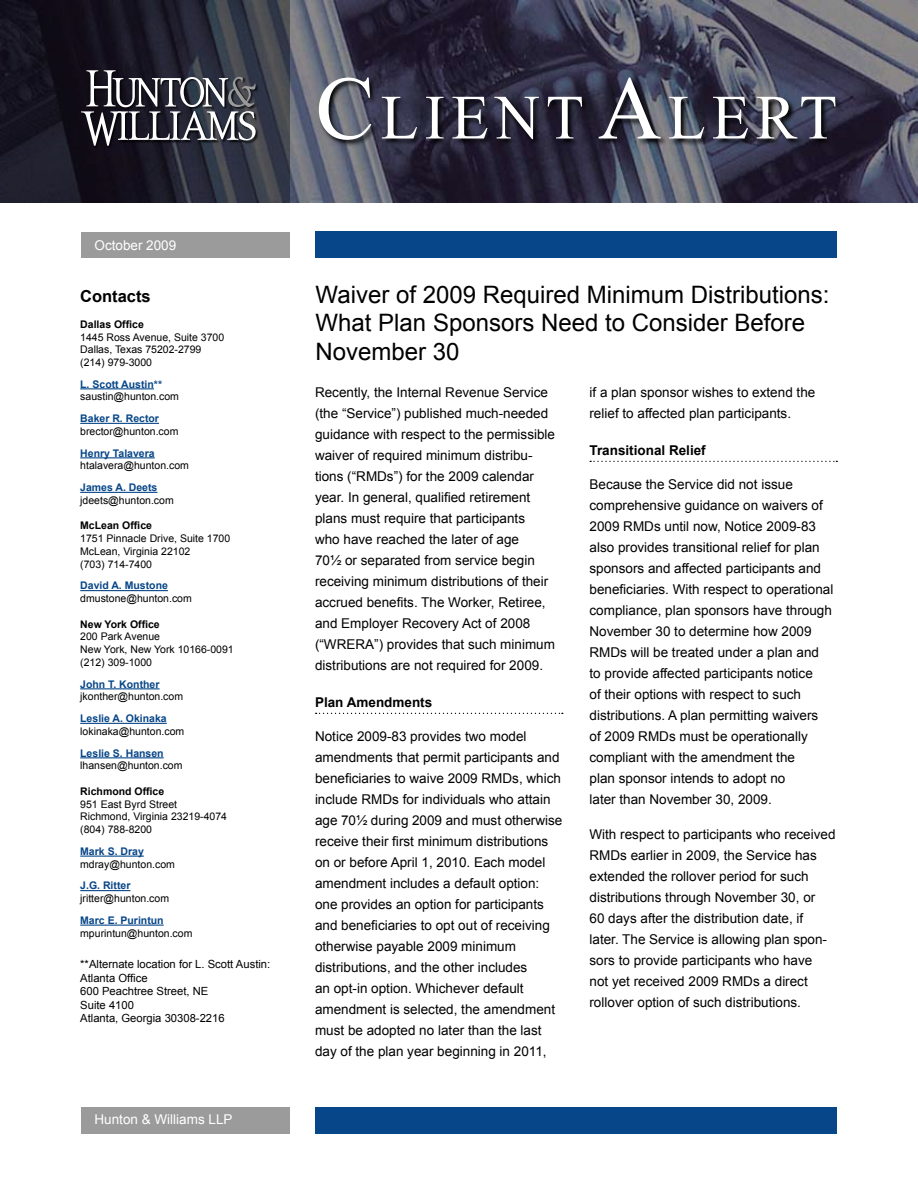
<style>
.page{position:relative;width:918px;height:1188px;background:#fff}
.page>*{position:absolute;margin:0;border:0;box-sizing:border-box;transform-origin:0 0}
.Masthead_title_1_lin{font:63px "Times New Roman";letter-spacing:.1em;color:#fff}
.Header_1{font:24px/28.5px "Arial";color:#000}
.Contact_main_title{font:700 16.5px "Arial";color:#000}
.body_text{font:13.5px/21px "Arial";color:#000}
.Header_2_with_dots{font:700 13.5px "Arial";color:#000}
.LLP___Date{font:13.5px "Arial";color:#fff}
.body_text-2{font:13.5px "Arial";color:#fff}
.contact_body_text{font:11.25px/13.5px "Arial";color:#000}
.contact_body_text-2{font:10.5px "Arial";color:#000}
.contact_name{font:700 10.5px "Arial";color:#074688}
.contact_body_text-3{font:700 10.5px "Arial";color:#000}
.contact_name-2{font:10.5px/12.8px "Arial";color:#000}
.s1{font-weight:700;color:#074688}
.s2{font-size:90px}
</style>
<div class="page">
<div style="left:316px;top:1108px;width:521px;height:26px;background:#074688"></div>
<div style="left:316px;top:231px;width:521px;height:27px;background:#074688"></div>
<div style="left:81px;top:232px;width:209px;height:25px;background:#9b9b9c"></div>
<div style="left:81px;top:1108px;width:209px;height:26px;background:#9b9b9c"></div>
<img style="left:290px;top:0;width:628px;height:202px">
<svg style="left:0;top:0;width:290px;height:202px"></svg>
<div style="left:81px;top:71px;width:177px;height:78px;background:#000;opacity:.75"></div>
<svg style="left:81px;top:70px;width:175px;height:76px"></svg>
<svg style="left:317px;top:77px;width:526px;height:70px"></svg>
<svg style="left:316px;top:713px;width:247px;height:1px"></svg>
<svg style="left:590px;top:461px;width:247px;height:1px"></svg>
<hr style="left:80px;top:388px;width:74px;height:1px;background:#074688">
<hr style="left:80px;top:423px;width:79px;height:1px;background:#074688">
<hr style="left:80px;top:457px;width:75px;height:1px;background:#074688">
<hr style="left:80px;top:492px;width:77px;height:1px;background:#074688">
<hr style="left:80px;top:590px;width:88px;height:1px;background:#074688">
<hr style="left:80px;top:688px;width:80px;height:1px;background:#074688">
<hr style="left:80px;top:723px;width:87px;height:1px;background:#074688">
<hr style="left:80px;top:757px;width:84px;height:1px;background:#074688">
<hr style="left:80px;top:856px;width:64px;height:1px;background:#074688">
<hr style="left:80px;top:890px;width:50px;height:1px;background:#074688">
<hr style="left:80px;top:925px;width:84px;height:1px;background:#074688">
<p class="body_text-2" style="left:94px;top:236px;width:83px">October 2009</p>
<p class="Contact_main_title" style="left:80px;top:285px;width:72px">Contacts</p>
<p class="contact_body_text-3" style="left:80px;top:317px;width:65px">Dallas Office</p>
<p class="contact_body_text-2" style="left:80px;top:330px;width:145px">1445 Ross Avenue, Suite 3700</p>
<p class="contact_body_text-2" style="left:80px;top:343px;width:123px">Dallas, Texas 75202-2799</p>
<p class="contact_body_text-2" style="left:80px;top:355px;width:73px">(214) 979-3000</p>
<p class="contact_name-2" style="left:80px;top:378px;width:100px"><span class="s1">L. Scott Austin** </span>saustin@hunton.com</p>
<p class="contact_name" style="left:80px;top:412px;width:80px">Baker R. Rector</p>
<p class="contact_body_text-2" style="left:80px;top:424px;width:100px">brector@hunton.com</p>
<p class="contact_name" style="left:80px;top:446px;width:76px">Henry Talavera</p>
<p class="contact_body_text-2" style="left:80px;top:459px;width:110px">htalavera@hunton.com</p>
<p class="contact_name" style="left:80px;top:481px;width:79px">James A. Deets</p>
<p class="contact_body_text-2" style="left:80px;top:493px;width:95px">jdeets@hunton.com</p>
<p class="contact_body_text-3" style="left:80px;top:519px;width:73px">McLean Office</p>
<p class="contact_body_text-2" style="left:80px;top:532px;width:151px">1751 Pinnacle Drive, Suite 1700</p>
<p class="contact_body_text-2" style="left:80px;top:544px;width:112px">McLean, Virginia 22102</p>
<p class="contact_body_text-2" style="left:80px;top:557px;width:73px">(703) 714-7400</p>
<p class="contact_name" style="left:80px;top:579px;width:89px">David A. Mustone</p>
<p class="contact_body_text-2" style="left:80px;top:592px;width:113px">dmustone@hunton.com</p>
<p class="contact_body_text-3" style="left:80px;top:617px;width:81px">New York Office</p>
<p class="contact_body_text-2" style="left:80px;top:630px;width:81px">200 Park Avenue</p>
<p class="contact_body_text-2" style="left:80px;top:643px;width:155px">New York, New York 10166-0091</p>
<p class="contact_body_text-2" style="left:80px;top:655px;width:73px">(212) 309-1000</p>
<p class="contact_name" style="left:80px;top:677px;width:81px">John T. Konther</p>
<p class="contact_body_text-2" style="left:80px;top:690px;width:104px">jkonther@hunton.com</p>
<p class="contact_name" style="left:80px;top:712px;width:88px">Leslie A. Okinaka</p>
<p class="contact_body_text-2" style="left:80px;top:724px;width:106px">lokinaka@hunton.com</p>
<p class="contact_name" style="left:80px;top:746px;width:85px">Leslie S. Hansen</p>
<p class="contact_body_text-2" style="left:80px;top:759px;width:104px">lhansen@hunton.com</p>
<p class="contact_body_text-3" style="left:80px;top:784px;width:86px">Richmond Office</p>
<p class="contact_body_text-2" style="left:80px;top:797px;width:98px">951 East Byrd Street</p>
<p class="contact_body_text-2" style="left:80px;top:810px;width:148px">Richmond, Virginia 23219-4074</p>
<p class="contact_body_text-2" style="left:80px;top:823px;width:73px">(804) 788-8200</p>
<p class="contact_name" style="left:80px;top:844px;width:65px">Mark S. Dray</p>
<p class="contact_body_text-2" style="left:80px;top:857px;width:96px">mdray@hunton.com</p>
<p class="contact_name" style="left:80px;top:879px;width:52px">J.G. Ritter</p>
<p class="contact_body_text-2" style="left:80px;top:892px;width:90px">jritter@hunton.com</p>
<p class="contact_name" style="left:80px;top:913px;width:85px">Marc E. Purintun</p>
<p class="contact_body_text-2" style="left:80px;top:926px;width:114px">mpurintun@hunton.com</p>
<p class="contact_body_text" style="left:80px;top:958px;width:192px">**Alternate location for L. Scott Austin:<br>Atlanta Office</p>
<p class="contact_body_text" style="left:80px;top:985px;width:130px">600 Peachtree Street, NE</p>
<p class="contact_body_text" style="left:80px;top:998px;width:55px">Suite 4100</p>
<p class="contact_body_text" style="left:80px;top:1012px;width:146px">Atlanta, Georgia 30308-2216</p>
<p class="LLP___Date" style="left:94px;top:1111px;width:140px">Hunton &amp; Williams LLP</p>
<p class="Masthead_title_1_lin" style="left:316px;top:75px;width:523px"><span class="s2">C</span>LIENT <span class="s2">A</span>LERT</p>
<p class="Header_1" style="left:316px;top:280px;width:515px">Waiver of 2009 Required Minimum Distributions:<br>What Plan Sponsors Need to Consider Before<br>November 30</p>
<p class="body_text" style="left:315px;top:382px;width:242px">Recently, the Internal Revenue Service (the “Service”) published much-needed guidance with respect to the permissible waiver of required minimum distribu&shy;tions (“RMDs”) for the 2009 calendar year. In general, qualified retirement plans must require that participants<br>who have reached the later of age<br>70½ or separated from service begin receiving minimum distributions of their accrued benefits. The Worker, Retiree, and Employer Recovery Act of 2008 (“WRERA”) provides that such minimum distributions are not required for 2009.</p>
<p class="Header_2_with_dots" style="left:315px;top:693px;width:119px">Plan Amendments</p>
<p class="body_text" style="left:315px;top:726px;width:249px">Notice 2009-83 provides two model amendments that permit participants and beneficiaries to waive 2009 RMDs, which include RMDs for individuals who attain age 70½ during 2009 and must otherwise receive their first minimum distributions on or before April 1, 2010. Each model amendment includes a default option: one provides an option for participants and beneficiaries to opt out of receiving otherwise payable 2009 minimum distributions, and the other includes<br>an opt-in option. Whichever default amendment is selected, the amendment must be adopted no later than the last day of the plan year beginning in 2011,</p>
<p class="body_text" style="left:590px;top:382px;width:227px">if a plan sponsor wishes to extend the relief to affected plan participants.</p>
<p class="Header_2_with_dots" style="left:590px;top:441px;width:118px">Transitional Relief</p>
<p class="body_text" style="left:590px;top:474px;width:245px">Because the Service did not issue comprehensive guidance on waivers of 2009 RMDs until now, Notice 2009-83 also provides transitional relief for plan sponsors and affected participants and beneficiaries. With respect to operational compliance, plan sponsors have through November 30 to determine how 2009<br>RMDs will be treated under a plan and to provide affected participants notice<br>of their options with respect to such distributions. A plan permitting waivers<br>of 2009 RMDs must be operationally compliant with the amendment the<br>plan sponsor intends to adopt no<br>later than November 30, 2009.</p>
<p class="body_text" style="left:590px;top:824px;width:248px">With respect to participants who received RMDs earlier in 2009, the Service has extended the rollover period for such distributions through November 30, or<br>60 days after the distribution date, if later. The Service is allowing plan spon&shy;sors to provide participants who have<br>not yet received 2009 RMDs a direct rollover option of such distributions.</p>
</div>
